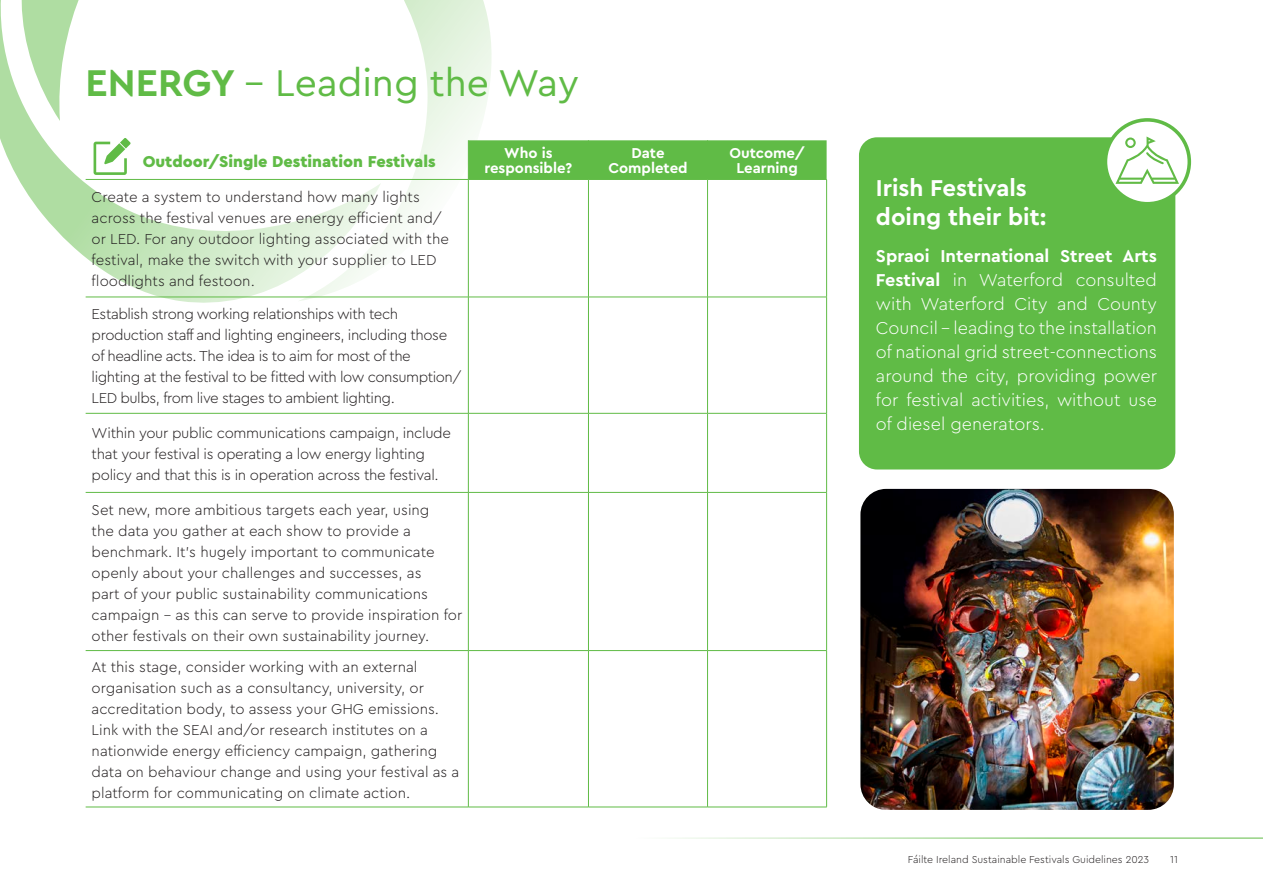
<style>
.page{position:relative;width:1263px;height:893px;background:#fff}
.page>*{position:absolute;margin:0;border:0;box-sizing:border-box;transform-origin:0 0}
._2{font:39px "Cera Pro";color:#60bb46}
._7{font:700 24px/28.8px "Cera Pro";color:#fff}
._6{font:300 18px/24px "Cera Pro";color:#fff;text-align:justify}
.Table_1{font:900 16.5px "Cera Pro";color:#60bb46}
._1{font:300 15px/21px "Cera Pro";color:#231f20}
._1-2{font:300 15px/21px "Cera Pro";letter-spacing:-.03em;color:#231f20}
._1-3{font:300 15px/21px "Cera Pro";letter-spacing:-.02em;color:#231f20}
.Table2{font:700 15px/15px "Cera Pro";color:#fff;text-align:center}
.t1{font:300 10.5px "Cera Pro";color:#231f20}
.s1{font-weight:700}
</style>
<div class="page">
<hr style="left:577px;top:838px;width:686px;height:1px;background:#60bb46">
<svg style="left:0;top:0;width:274px;height:303px"></svg>
<svg style="left:274px;top:0;width:219px;height:301px"></svg>
<div style="left:469px;top:140px;width:358px;height:39px;background:#60bb46"></div>
<hr style="left:468px;top:140px;width:1px;height:39px;background:#60bb46">
<hr style="left:588px;top:140px;width:1px;height:39px;background:#60bb46">
<hr style="left:707px;top:140px;width:1px;height:39px;background:#60bb46">
<hr style="left:86px;top:179px;width:382px;height:1px;background:#60bb46">
<hr style="left:468px;top:179px;width:120px;height:1px;background:#60bb46">
<hr style="left:468px;top:180px;width:1px;height:117px;background:#60bb46">
<hr style="left:86px;top:297px;width:382px;height:1px;background:#60bb46">
<hr style="left:468px;top:297px;width:120px;height:1px;background:#60bb46">
<hr style="left:468px;top:297px;width:1px;height:116px;background:#60bb46">
<hr style="left:86px;top:413px;width:382px;height:1px;background:#60bb46">
<hr style="left:468px;top:413px;width:120px;height:1px;background:#60bb46">
<hr style="left:468px;top:413px;width:1px;height:79px;background:#60bb46">
<hr style="left:86px;top:492px;width:382px;height:1px;background:#60bb46">
<hr style="left:468px;top:492px;width:120px;height:1px;background:#60bb46">
<hr style="left:468px;top:493px;width:1px;height:157px;background:#60bb46">
<hr style="left:86px;top:650px;width:382px;height:1px;background:#60bb46">
<hr style="left:468px;top:650px;width:120px;height:1px;background:#60bb46">
<hr style="left:468px;top:651px;width:1px;height:156px;background:#60bb46">
<hr style="left:86px;top:807px;width:382px;height:1px;background:#60bb46">
<hr style="left:468px;top:807px;width:120px;height:1px;background:#60bb46">
<hr style="left:707px;top:179px;width:120px;height:1px;background:#60bb46">
<hr style="left:826px;top:180px;width:1px;height:117px;background:#60bb46">
<hr style="left:707px;top:297px;width:120px;height:1px;background:#60bb46">
<hr style="left:826px;top:297px;width:1px;height:116px;background:#60bb46">
<hr style="left:707px;top:413px;width:120px;height:1px;background:#60bb46">
<hr style="left:826px;top:413px;width:1px;height:79px;background:#60bb46">
<hr style="left:707px;top:492px;width:120px;height:1px;background:#60bb46">
<hr style="left:826px;top:493px;width:1px;height:157px;background:#60bb46">
<hr style="left:707px;top:650px;width:120px;height:1px;background:#60bb46">
<hr style="left:826px;top:651px;width:1px;height:156px;background:#60bb46">
<hr style="left:707px;top:807px;width:120px;height:1px;background:#60bb46">
<hr style="left:588px;top:179px;width:119px;height:1px;background:#60bb46">
<hr style="left:588px;top:297px;width:119px;height:1px;background:#60bb46">
<hr style="left:588px;top:413px;width:119px;height:1px;background:#60bb46">
<hr style="left:588px;top:492px;width:119px;height:1px;background:#60bb46">
<hr style="left:588px;top:650px;width:119px;height:1px;background:#60bb46">
<hr style="left:588px;top:807px;width:119px;height:1px;background:#60bb46">
<hr style="left:588px;top:180px;width:1px;height:117px;background:#60bb46">
<hr style="left:707px;top:180px;width:1px;height:117px;background:#60bb46">
<hr style="left:588px;top:297px;width:1px;height:116px;background:#60bb46">
<hr style="left:707px;top:297px;width:1px;height:116px;background:#60bb46">
<hr style="left:588px;top:413px;width:1px;height:79px;background:#60bb46">
<hr style="left:707px;top:413px;width:1px;height:79px;background:#60bb46">
<hr style="left:588px;top:493px;width:1px;height:157px;background:#60bb46">
<hr style="left:707px;top:493px;width:1px;height:157px;background:#60bb46">
<hr style="left:588px;top:651px;width:1px;height:156px;background:#60bb46">
<hr style="left:707px;top:651px;width:1px;height:156px;background:#60bb46">
<img style="left:860px;top:489px;width:314px;height:321px">
<svg style="left:94px;top:138px;width:37px;height:37px"></svg>
<div style="left:859px;top:137px;width:316px;height:332px;background:#60bb46;border-radius:18px"></div>
<svg style="left:1105px;top:120px;width:84px;height:84px;fill:#fff"></svg>
<svg style="left:1115px;top:137px;width:64px;height:47px"></svg>
<div style="left:1104px;top:118px;width:87px;height:87px;border:4px solid #60bb46;border-radius:50%"></div>
<p class="_2" style="left:86px;top:57px;width:495px"><span class="s1">ENERGY</span> – Leading the Way</p>
<p class="Table_1" style="left:143px;top:150px;width:294px">Outdoor/Single Destination Festivals</p>
<p class="Table2" style="left:484px;top:145px;width:90px">Who is responsible?</p>
<p class="Table2" style="left:608px;top:145px;width:81px">Date<br>Completed</p>
<p class="Table2" style="left:729px;top:145px;width:77px">Outcome/<br>Learning</p>
<p class="_1" style="left:92px;top:186px;width:359px">Create a system to understand how many lights across the festival venues are energy efficient and/ or LED. For any outdoor lighting associated with the festival, make the switch with your supplier to LED floodlights and festoon.</p>
<p class="_1-2" style="left:92px;top:303px;width:371px">Establish strong working relationships with tech production staff and lighting engineers, including those of headline acts. The idea is to aim for most of the lighting at the festival to be fitted with low consumption/ LED bulbs, from live stages to ambient lighting.</p>
<p class="_1-3" style="left:92px;top:422px;width:361px">Within your public communications campaign, include that your festival is operating a low energy lighting policy and that this is in operation across the festival.</p>
<p class="_1" style="left:92px;top:498px;width:372px">Set new, more ambitious targets each year, using<br>the data you gather at each show to provide a benchmark. It’s hugely important to communicate openly about your challenges and successes, as<br>part of your public sustainability communications campaign - as this can serve to provide inspiration for other festivals on their own sustainability journey.</p>
<p class="_1" style="left:92px;top:656px;width:369px">At this stage, consider working with an external organisation such as a consultancy, university, or accreditation body, to assess your GHG emissions.<br>Link with the SEAI and/or research institutes on a nationwide energy efficiency campaign, gathering data on behaviour change and using your festival as a platform for communicating on climate action.</p>
<p class="_7" style="left:876px;top:173px;width:172px">Irish Festivals doing their bit:</p>
<p class="_6" style="left:876px;top:243px;width:283px"><span class="s1">Spraoi International Street Arts Festival</span> in Waterford consulted with Waterford City and County Council - leading to the installation of national grid street-connections around the city, providing power for festival activities, without use of diesel generators.</p>
<p class="t1" style="left:908px;top:853px;width:243px">Fáilte Ireland Sustainable Festivals Guidelines 2023</p>
<p class="t1" style="left:1170px;top:853px;width:9px">11</p>
</div>
